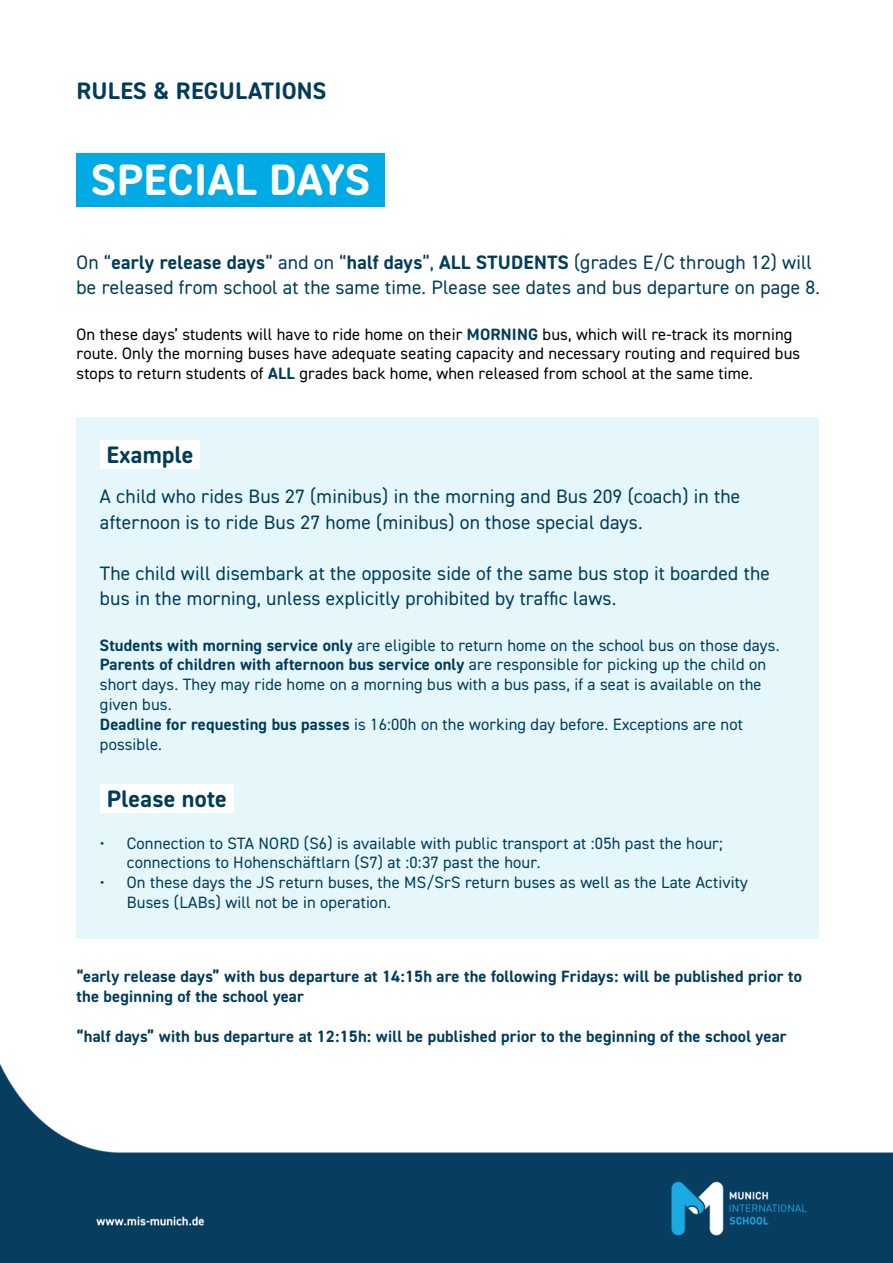
<style>
.page{position:relative;width:893px;height:1263px;background:#fff}
.page>*{position:absolute;margin:0;border:0;box-sizing:border-box;transform-origin:0 0}
.t1{font:44.4px "DIN2014 Rounded VF";letter-spacing:.01em;color:#fff}
.t2{font:24px "DIN2014 Rounded VF";letter-spacing:.01em;color:#003d5b}
.t3{font:19.5px/25.5px "DIN2014 Rounded VF";letter-spacing:.01em;color:#003d5b}
.t4{font:16.5px/19.8px "DIN2014 Rounded VF";letter-spacing:.01em;color:#003d5b}
.t5{font:16.5px/19.8px "DIN2014 Rounded VF";letter-spacing:.01em;color:#000}
.s1{color:#003d5b}
</style>
<div class="page">
<div style="left:77px;top:417px;width:742px;height:521px;background:#e6f7fc"></div>
<img style="left:0;top:1063px;width:893px;height:200px">
<div style="left:100px;top:440px;width:100px;height:29px;background:#fff"></div>
<div style="left:77px;top:153px;width:308px;height:53px;background:#00abe5"></div>
<div style="left:100px;top:784px;width:134px;height:29px;background:#fff"></div>
<h2 class="t2" style="left:77px;top:76px;width:251px">RULES &amp; REGULATIONS</h2>
<h1 class="t1" style="left:91px;top:152px;width:280px">SPECIAL DAYS</h1>
<p class="t3" style="left:77px;top:249px;width:745px">On “early release days” and on “half days”, ALL STUDENTS (grades E/C through 12) will be released from school at the same time. Please see dates and bus departure on page 8.</p>
<p class="t5" style="left:77px;top:324px;width:725px">On these days’ students will have to ride home on their <span class="s1">MORNING</span> bus, which will re-track its morning route. Only the morning buses have adequate seating capacity and necessary routing and required bus stops to return students of <span class="s1">ALL</span> grades back home, when released from school at the same time.</p>
<h2 class="t2" style="left:106px;top:439px;width:89px">Example</h2>
<p class="t3" style="left:100px;top:483px;width:642px">A child who rides Bus 27 (minibus) in the morning and Bus 209 (coach) in the afternoon is to ride Bus 27 home (minibus) on those special days.</p>
<p class="t3" style="left:100px;top:560px;width:672px">The child will disembark at the opposite side of the same bus stop it boarded the bus in the morning, unless explicitly prohibited by traffic laws.</p>
<p class="t4" style="left:100px;top:635px;width:681px">Students with morning service only are eligible to return home on the school bus on those days.<br>Parents of children with afternoon bus service only are responsible for picking up the child on short days. They may ride home on a morning bus with a bus pass, if a seat is available on the given bus.<br>Deadline for requesting bus passes is 16:00h on the working day before. Exceptions are not possible.</p>
<h2 class="t2" style="left:107px;top:783px;width:121px">Please note</h2>
<p class="t4" style="left:127px;top:833px;width:598px;text-indent:-27px">• Connection to STA NORD (S6) is available with public transport at :05h past the hour; connections to Hohenschäftlarn (S7) at :0:37 past the hour.</p>
<p class="t4" style="left:127px;top:872px;width:622px;text-indent:-27px">• On these days the JS return buses, the MS/SrS return buses as well as the Late Activity<br>Buses (LABs) will not be in operation.</p>
<p class="t4" style="left:77px;top:966px;width:727px">“early release days” with bus departure at 14:15h are the following Fridays: will be published prior to the beginning of the school year</p>
<p class="t4" style="left:77px;top:1026px;width:712px">“half days” with bus departure at 12:15h: will be published prior to the beginning of the school year</p>
</div>
